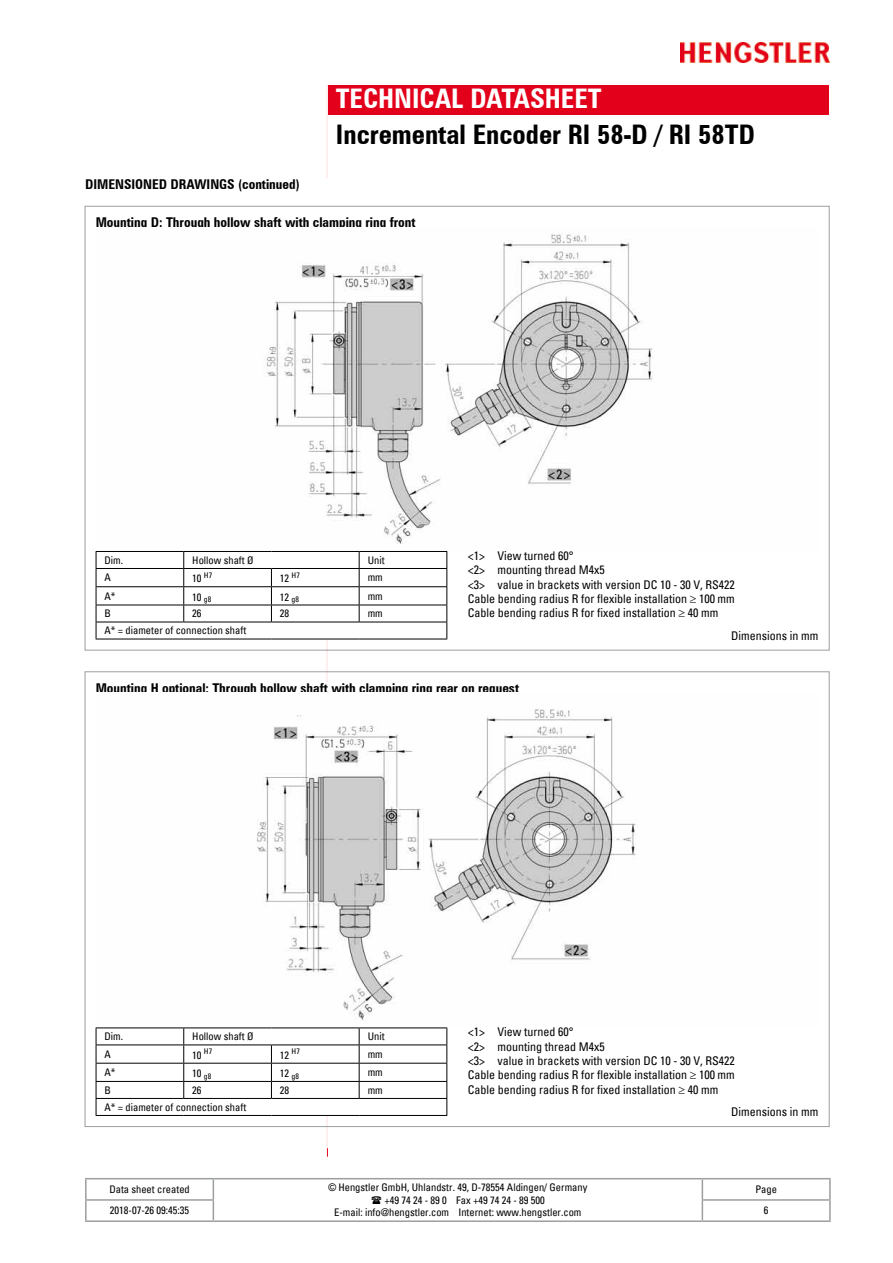
<style>
.page{position:relative;width:893px;height:1263px;background:#fff}
.page>*{position:absolute;margin:0;border:0;box-sizing:border-box;transform-origin:0 0}
.t1{font:700 condensed 27px "Zurich BT";color:#000}
.t2{font:700 condensed 27px "Zurich BT";color:#fff}
.t3{font:700 condensed 13.5px "Zurich BT";color:#000}
.t4{font:condensed 12px/14.4px "Univers";color:#000}
.t5{font:condensed 10.5px/21.3px "Univers";color:#000;text-align:center}
.s1{font-family:"Arial";font-stretch:normal}
</style>
<div class="page">
<img style="left:680px;top:43px;width:149px;height:20px">
<div style="left:327px;top:85px;width:502px;height:30px;background:#e2001a"></div>
<hr style="left:327px;top:85px;width:1px;height:1072px;background:#e2001a">
<hr style="left:327px;top:85px;width:1px;height:106px;background:#fff">
<div style="left:85px;top:179px;width:744px;height:38px;background:#fff"></div>
<hr style="left:85px;top:1178px;width:128px;height:1px;background:#9c9e9f">
<hr style="left:85px;top:1179px;width:2px;height:20px;background:#9c9e9f">
<hr style="left:213px;top:1178px;width:489px;height:1px;background:#9c9e9f">
<hr style="left:702px;top:1178px;width:129px;height:1px;background:#9c9e9f">
<hr style="left:829px;top:1179px;width:2px;height:20px;background:#9c9e9f">
<hr style="left:85px;top:1199px;width:129px;height:2px;background:#9c9e9f">
<svg style="left:85px;top:1201px;width:2px;height:19px"></svg>
<svg style="left:213px;top:1179px;width:1px;height:41px"></svg>
<hr style="left:702px;top:1199px;width:129px;height:2px;background:#9c9e9f">
<svg style="left:702px;top:1179px;width:1px;height:41px"></svg>
<svg style="left:829px;top:1201px;width:2px;height:19px"></svg>
<hr style="left:85px;top:1220px;width:128px;height:2px;background:#9c9e9f">
<hr style="left:213px;top:1220px;width:489px;height:2px;background:#9c9e9f">
<hr style="left:702px;top:1220px;width:129px;height:2px;background:#9c9e9f">
<svg style="left:327px;top:650px;width:1px;height:21px"></svg>
<hr style="left:327px;top:206px;width:1px;height:444px;background:#fff">
<img style="left:266px;top:233px;width:387px;height:311px">
<svg style="left:96px;top:551px;width:351px;height:88px"></svg>
<hr style="left:96px;top:639px;width:88px;height:1px;background:#000">
<hr style="left:184px;top:639px;width:87px;height:1px;background:#000">
<hr style="left:271px;top:639px;width:88px;height:1px;background:#000">
<hr style="left:359px;top:639px;width:88px;height:1px;background:#000">
<svg style="left:327px;top:1127px;width:1px;height:21px"></svg>
<hr style="left:327px;top:671px;width:1px;height:456px;background:#fff">
<img style="left:257px;top:709px;width:379px;height:311px">
<hr style="left:96px;top:1027px;width:88px;height:1px;background:#000">
<hr style="left:184px;top:1027px;width:87px;height:1px;background:#000">
<hr style="left:271px;top:1027px;width:88px;height:1px;background:#000">
<hr style="left:359px;top:1027px;width:88px;height:1px;background:#000">
<svg style="left:96px;top:1028px;width:351px;height:87px"></svg>
<hr style="left:96px;top:1115px;width:88px;height:1px;background:#000">
<hr style="left:184px;top:1115px;width:87px;height:1px;background:#000">
<hr style="left:271px;top:1115px;width:88px;height:1px;background:#000">
<hr style="left:359px;top:1115px;width:88px;height:1px;background:#000">
<p class="t3" style="left:85px;top:176px;width:216px">DIMENSIONED DRAWINGS (continued)</p>
<h1 class="t2" style="left:336px;top:82px;width:267px">TECHNICAL DATASHEET</h1>
<h1 class="t1" style="left:336px;top:118px;width:421px">Incremental Encoder RI 58-D / RI 58TD</h1>
<p class="t3" style="left:96px;top:214px;width:321px">Mounting D: Through hollow shaft with clamping ring front</p>
<p class="t5" style="left:105px;top:549px;width:20px">Dim.</p>
<p class="t5" style="left:192px;top:549px;width:63px">Hollow shaft Ø</p>
<p class="t5" style="left:368px;top:549px;width:18px">Unit</p>
<p class="t5" style="left:105px;top:567px;width:8px">A</p>
<p class="t5" style="left:192px;top:568px;width:21px">10 <sup>H7</sup></p>
<p class="t5" style="left:280px;top:568px;width:21px">12 <sup>H7</sup></p>
<p class="t5" style="left:368px;top:567px;width:17px">mm</p>
<p class="t5" style="left:105px;top:585px;width:13px">A*</p>
<p class="t5" style="left:192px;top:586px;width:21px">10 <sub>g8</sub></p>
<p class="t5" style="left:280px;top:586px;width:21px">12 <sub>g8</sub></p>
<p class="t5" style="left:368px;top:585px;width:17px">mm</p>
<p class="t5" style="left:105px;top:603px;width:8px">B</p>
<p class="t5" style="left:192px;top:603px;width:11px">26</p>
<p class="t5" style="left:280px;top:603px;width:11px">28</p>
<p class="t5" style="left:368px;top:603px;width:17px">mm</p>
<p class="t5" style="left:105px;top:620px;width:143px">A* = diameter of connection shaft</p>
<p class="t4" style="left:468px;top:548px;width:269px">&lt;1&gt; View turned 60°<br>&lt;2&gt; mounting thread M4x5<br>&lt;3&gt; value in brackets with version DC 10 - 30 V, RS422<br>Cable bending radius R for flexible installation ≥ 100 mm Cable bending radius R for fixed installation ≥ 40 mm</p>
<p class="t4" style="left:731px;top:628px;width:89px">Dimensions in mm</p>
<p class="t3" style="left:96px;top:680px;width:425px">Mounting H optional: Through hollow shaft with clamping ring rear on request</p>
<p class="t5" style="left:105px;top:1025px;width:20px">Dim.</p>
<p class="t5" style="left:192px;top:1025px;width:63px">Hollow shaft Ø</p>
<p class="t5" style="left:368px;top:1025px;width:18px">Unit</p>
<p class="t5" style="left:105px;top:1043px;width:8px">A</p>
<p class="t5" style="left:192px;top:1044px;width:21px">10 <sup>H7</sup></p>
<p class="t5" style="left:280px;top:1044px;width:21px">12 <sup>H7</sup></p>
<p class="t5" style="left:368px;top:1043px;width:17px">mm</p>
<p class="t5" style="left:105px;top:1061px;width:13px">A*</p>
<p class="t5" style="left:192px;top:1062px;width:21px">10 <sub>g8</sub></p>
<p class="t5" style="left:280px;top:1062px;width:21px">12 <sub>g8</sub></p>
<p class="t5" style="left:368px;top:1061px;width:17px">mm</p>
<p class="t5" style="left:105px;top:1079px;width:8px">B</p>
<p class="t5" style="left:192px;top:1079px;width:11px">26</p>
<p class="t5" style="left:280px;top:1079px;width:11px">28</p>
<p class="t5" style="left:368px;top:1079px;width:17px">mm</p>
<p class="t5" style="left:105px;top:1096px;width:143px">A* = diameter of connection shaft</p>
<p class="t4" style="left:468px;top:1024px;width:269px">&lt;1&gt; View turned 60°<br>&lt;2&gt; mounting thread M4x5<br>&lt;3&gt; value in brackets with version DC 10 - 30 V, RS422<br>Cable bending radius R for flexible installation ≥ 100 mm Cable bending radius R for fixed installation ≥ 40 mm</p>
<p class="t4" style="left:731px;top:1104px;width:89px">Dimensions in mm</p>
<p class="t5" style="left:109px;top:1178px;width:82px">Data sheet created</p>
<p class="t5" style="left:328px;top:1176px;width:261px"><span class="s1">©</span> Hengstler GmbH, Uhlandstr. 49, D-78554 Aldingen/ Germany</p>
<p class="t5" style="left:385px;top:1189px;width:162px">+49 74 24 - 89 0 Fax +49 74 24 - 89 500</p>
<p class="t5" style="left:334px;top:1202px;width:249px">E-mail: info@hengstler.com Internet: www.hengstler.com</p>
<p class="t5" style="left:110px;top:1200px;width:81px">2018-07-26 09:45:35</p>
<p class="t5" style="left:755px;top:1178px;width:23px">Page<br>6</p>
</div>
